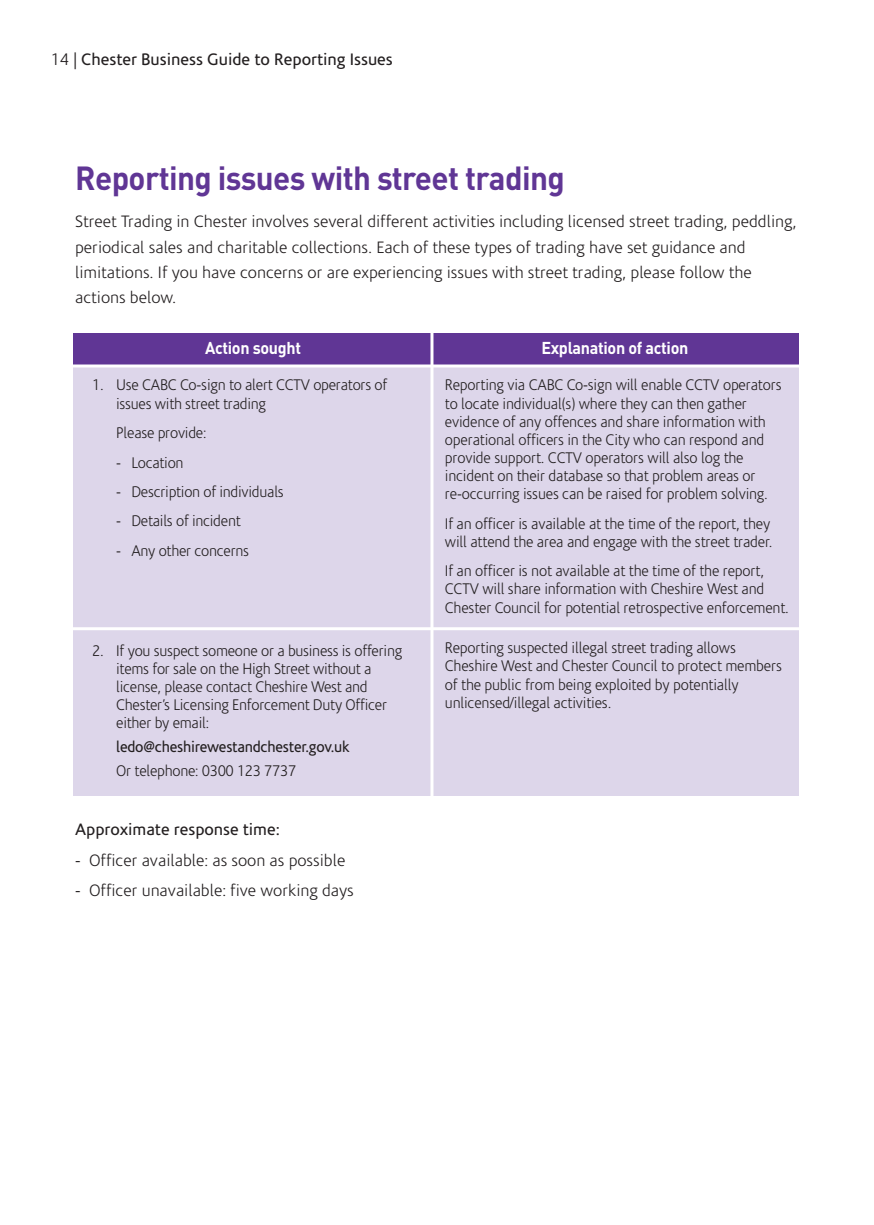
<style>
.page{position:relative;width:874px;height:1225px;background:#fff}
.page>*{position:absolute;margin:0;border:0;box-sizing:border-box;transform-origin:0 0}
.t1{font:700 33px "DIN";letter-spacing:-.02em;color:#603695;scale:.95 1}
.t2{font:700 17px "DIN";letter-spacing:-.02em;color:#fff;scale:.95 1}
.t3{font:300 16.8px/25.2px "Corisande";color:#231f20}
.t4{font:16.8px "Corisande";color:#231f20}
.t5{font:300 15.6px/18.2px "Corisande";letter-spacing:-.01em;color:#231f20;scale:.95 1}
.t6{font:15.6px "Corisande";letter-spacing:-.015em;color:#231f20;scale:.95 1}
.s1{font-weight:300}
</style>
<div class="page">
<div style="left:73px;top:333px;width:725px;height:32px;background:#603695"></div>
<div style="left:73px;top:366px;width:725px;height:430px;background:#ddd6ea"></div>
<hr style="left:430px;top:327px;width:3px;height:469px;background:#fff">
<hr style="left:55px;top:627px;width:751px;height:3px;background:#fff">
<hr style="left:55px;top:364px;width:751px;height:3px;background:#fff">
<p class="t4" style="left:51px;top:50px;width:343px"><span class="s1">14 |</span> Chester Business Guide to Reporting Issues</p>
<h1 class="t1" style="left:75px;top:159px;width:516px">Reporting issues with street trading</h1>
<p class="t3" style="left:75px;top:210px;width:722px">Street Trading in Chester involves several different activities including licensed street trading, peddling, periodical sales and charitable collections. Each of these types of trading have set guidance and limitations. If you have concerns or are experiencing issues with street trading, please follow the actions below.</p>
<p class="t2" style="left:205px;top:338px;width:103px">Action sought</p>
<p class="t2" style="left:541px;top:338px;width:156px">Explanation of action</p>
<p class="t5" style="left:116px;top:376px;width:287px;text-indent:-24px">1. Use CABC Co-sign to alert CCTV operators of issues with street trading</p>
<p class="t5" style="left:116px;top:424px;width:96px">Please provide:</p>
<p class="t5" style="left:116px;top:453px;width:72px">- Location</p>
<p class="t5" style="left:116px;top:483px;width:178px">- Description of individuals</p>
<p class="t5" style="left:116px;top:512px;width:132px">- Details of incident</p>
<p class="t5" style="left:116px;top:542px;width:141px">- Any other concerns</p>
<p class="t5" style="left:116px;top:642px;width:302px;text-indent:-24px">2. If you suspect someone or a business is offering items for sale on the High Street without a license, please contact Cheshire West and Chester’s Licensing Enforcement Duty Officer either by email:</p>
<p class="t6" style="left:116px;top:738px;width:247px">ledo@cheshirewestandchester.gov.uk</p>
<p class="t5" style="left:116px;top:762px;width:191px">Or telephone: 0300 123 7737</p>
<p class="t4" style="left:75px;top:819px;width:206px">Approximate response time:</p>
<p class="t3" style="left:75px;top:848px;width:271px">- Officer available: as soon as possible</p>
<p class="t3" style="left:75px;top:878px;width:280px">- Officer unavailable: five working days</p>
<p class="t5" style="left:444px;top:376px;width:356px">Reporting via CABC Co-sign will enable CCTV operators to locate individual(s) where they can then gather evidence of any offences and share information with operational officers in the City who can respond and provide support. CCTV operators will also log the incident on their database so that problem areas or re-occurring issues can be raised for problem solving.</p>
<p class="t5" style="left:444px;top:515px;width:346px">If an officer is available at the time of the report, they will attend the area and engage with the street trader.</p>
<p class="t5" style="left:444px;top:562px;width:363px">If an officer is not available at the time of the report,<br>CCTV will share information with Cheshire West and<br>Chester Council for potential retrospective enforcement.</p>
<p class="t5" style="left:444px;top:639px;width:356px">Reporting suspected illegal street trading allows Cheshire West and Chester Council to protect members of the public from being exploited by potentially unlicensed/illegal activities.</p>
</div>
